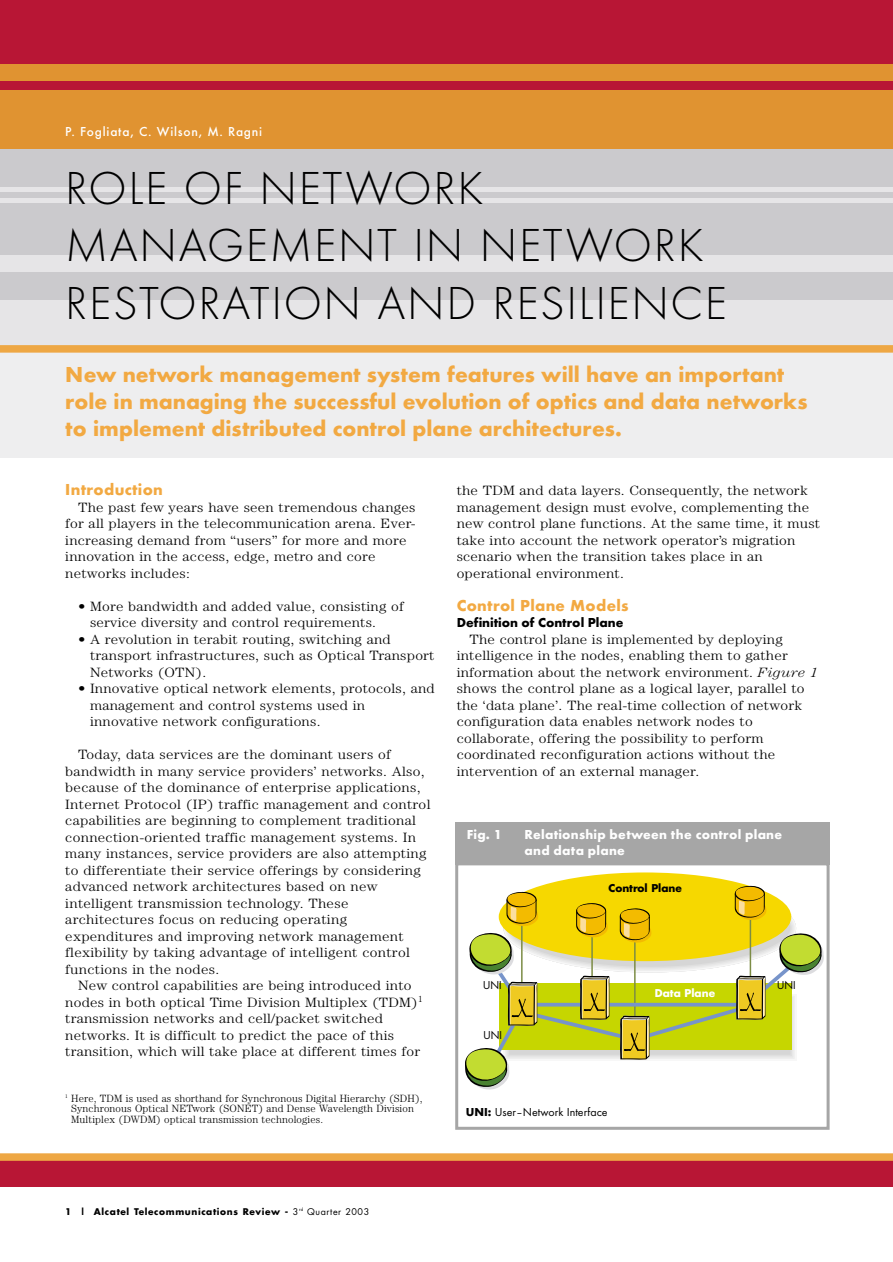
<style>
.page{position:relative;width:893px;height:1262px;background:#fff}
.page>*{position:absolute;margin:0;border:0;box-sizing:border-box;transform-origin:0 0}
.t1{font:300 48px/57.6px "Futura T";letter-spacing:.035em;color:#000}
.t2{font:700 22.5px/27px "Futura T";color:#f2a942}
.t3{font:700 16.5px "Futura T";letter-spacing:.02em;color:#f2a942}
.t4{font:300 13.5px/16.5px "Century";letter-spacing:.015em;color:#000;scale:1.1 1}
.t5{font:700 13.5px/16.5px "Futura T";letter-spacing:.02em;color:#fff}
.t6{font:500 13.5px "Futura T";letter-spacing:.055em;color:#fff}
.t7{font:700 13.5px "Futura T";color:#000}
.t8{font:12px "Futura T";color:#000}
.t9{font:300 10.5px/10.5px "Century";letter-spacing:.015em;color:#000}
.t10{font:700 10.5px "Futura";color:#000}
.t11{font:700 10.5px "Futura";color:#fff}
.t12{font:10.5px "Futura";color:#000}
.t13{font:700 9px "Futura";letter-spacing:.07em;color:#000}
.s1{font-style:italic}
.s2{font-weight:700}
.s3{font-weight:400}
</style>
<div class="page">
<div style="left:0;top:349px;width:892px;height:201px;background:#eeeeef"></div>
<div style="left:0;top:0;width:892px;height:149px;background:#e09331"></div>
<div style="left:0;top:0;width:892px;height:64px;background:#b81635"></div>
<div style="left:0;top:81px;width:892px;height:8px;background:#b81635"></div>
<div style="left:0;top:149px;width:892px;height:200px;background:#cbcacd"></div>
<div style="left:0;top:300px;width:892px;height:49px;background:#e6e5e7"></div>
<div style="left:0;top:255px;width:892px;height:16px;background:#e6e5e7"></div>
<div style="left:0;top:198px;width:892px;height:5px;background:#e6e5e7"></div>
<hr style="left:0;top:187px;width:892px;height:4px;background:#e6e5e7">
<div style="left:0;top:345px;width:892px;height:8px;background:#eea744"></div>
<div style="left:0;top:1157px;width:892px;height:29px;background:#b81635"></div>
<div style="left:0;top:1153px;width:892px;height:7px;background:#eea744"></div>
<div style="left:0;top:458px;width:892px;height:131px;background:#fff"></div>
<div style="left:498px;top:872px;width:293px;height:89px;background:#f6d800;border-radius:50%"></div>
<svg style="left:465px;top:883px;width:358px;height:206px"></svg>
<div style="left:455px;top:862px;width:374px;height:267px;border:3px solid #a6a6a6"></div>
<div style="left:455px;top:822px;width:374px;height:42px;background:#a6a6a6"></div>
<p class="t6" style="left:65px;top:126px;width:198px">P. Fogliata, C. Wilson, M. Ragni</p>
<h1 class="t1" style="left:65px;top:162px;width:663px">ROLE OF NETWORK<br>MANAGEMENT IN NETWORK<br>RESTORATION AND RESILIENCE</h1>
<h2 class="t2" style="left:65px;top:363px;width:743px">New network management system features will have an important role in managing the successful evolution of optics and data networks to implement distributed control plane architectures.</h2>
<p class="t3" style="left:65px;top:483px;width:99px">Introduction</p>
<p class="t4" style="left:65px;top:500px;width:320px;text-indent:13px">The past few years have seen tremendous changes for all players in the telecommunication arena. Ever&shy;increasing demand from “users” for more and more innovation in the access, edge, metro and core networks includes:</p>
<p class="t4" style="left:90px;top:599px;width:287px;text-indent:-12px">• More bandwidth and added value, consisting of service diversity and control requirements.</p>
<p class="t4" style="left:90px;top:632px;width:314px;text-indent:-12px">• A revolution in terabit routing, switching and transport infrastructures, such as Optical Transport<br>Networks (OTN).</p>
<p class="t4" style="left:90px;top:681px;width:315px;text-indent:-12px">• Innovative optical network elements, protocols, and management and control systems used in innovative network configurations.</p>
<p class="t4" style="left:65px;top:747px;width:333px;text-indent:13px">Today, data services are the dominant users of bandwidth in many service providers’ networks. Also, because of the dominance of enterprise applications, Internet Protocol (IP) traffic management and control capabilities are beginning to complement traditional connection-oriented traffic management systems. In many instances, service providers are also attempting to differentiate their service offerings by considering advanced network architectures based on new intelligent transmission technology. These architectures focus on reducing operating expenditures and improving network management flexibility by taking advantage of intelligent control functions in the nodes.</p>
<p class="t4" style="left:65px;top:978px;width:326px;text-indent:13px">New control capabilities are being introduced into nodes in both optical Time Division Multiplex (TDM)<sup>1 </sup>transmission networks and cell/packet switched networks. It is difficult to predict the pace of this transition, which will take place at different times for</p>
<p class="t9" style="left:71px;top:1094px;width:353px;text-indent:-6px"><sup>1</sup> Here, TDM is used as shorthand for Synchronous Digital Hierarchy (SDH),<br>Synchronous Optical NETwork (SONET) and Dense Wavelength Division<br>Multiplex (DWDM) optical transmission technologies.</p>
<p class="t4" style="left:456px;top:483px;width:332px">the TDM and data layers. Consequently, the network management design must evolve, complementing the new control plane functions. At the same time, it must take into account the network operator’s migration scenario when the transition takes place in an operational environment.</p>
<p class="t3" style="left:456px;top:598px;width:173px">Control Plane Models</p>
<p class="t7" style="left:456px;top:617px;width:168px">Definition of Control Plane</p>
<p class="t4" style="left:456px;top:632px;width:330px;text-indent:13px">The control plane is implemented by deploying intelligence in the nodes, enabling them to gather information about the network environment. <span class="s1">Figure 1 </span>shows the control plane as a logical layer, parallel to the ‘data plane’. The real-time collection of network configuration data enables network nodes to collaborate, offering the possibility to perform coordinated reconfiguration actions without the intervention of an external manager.</p>
<p class="t5" style="left:466px;top:827px;width:37px">Fig. 1</p>
<p class="t5" style="left:524px;top:827px;width:259px">Relationship between the control plane and data plane</p>
<p class="t10" style="left:608px;top:883px;width:75px">Control Plane</p>
<p class="t12" style="left:483px;top:980px;width:20px">UNI</p>
<p class="t12" style="left:777px;top:980px;width:20px">UNI</p>
<p class="t11" style="left:654px;top:988px;width:62px">Data Plane</p>
<p class="t12" style="left:483px;top:1029px;width:20px">UNI</p>
<p class="t8" style="left:465px;top:1106px;width:143px"><span class="s2">UNI:</span> User–Network Interface</p>
<p class="t13" style="left:65px;top:1207px;width:305px">1 | Alcatel Telecommunications Review - <span class="s3">3</span><sup>rd</sup> <span class="s3">Quarter 2003</span></p>
</div>
